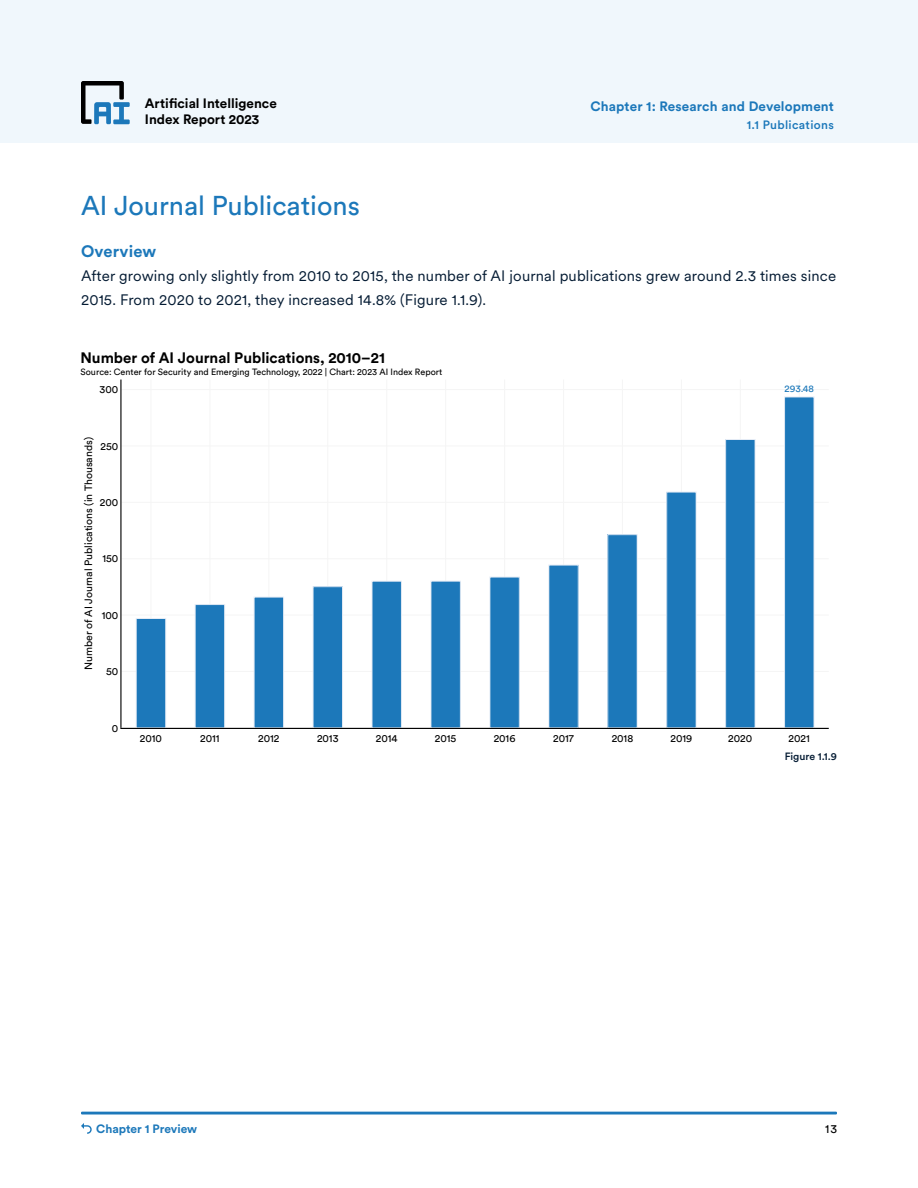
<style>
.page{position:relative;width:918px;height:1188px;background:#fff}
.page>*{position:absolute;margin:0;border:0;box-sizing:border-box;transform-origin:0 0}
.t1{font:27px "Circular Std";color:#1c78ba}
.t2{font:700 16.5px "Circular Std";letter-spacing:.01em;color:#1c78ba}
.t3{font:15px/24px "Circular XX";letter-spacing:.01em;color:#041b33}
.t4{font:700 15px "Circular Std";color:#000}
.t5{font:700 13.5px/15.9px "Circular Std";color:#000}
.t6{font:700 13.5px "Circular Std";letter-spacing:.01em;color:#1c78ba}
.t7{font:700 12px "Circular Std";color:#1c78ba}
.t8{font:500 12px "Circular Std";letter-spacing:.03em;color:#1c78ba}
.t9{font:12px "Circular Std";color:#000}
.t10{font:10.5px "Circular Std";color:#000}
.t11{font:500 10.5px "Circular Std";letter-spacing:-.005em;color:#041b33}
.t12{font:9.75px "Circular Std";color:#1c78ba}
.t13{font:9px "Circular Std";color:#000}
</style>
<div class="page">
<svg style="left:81px;top:1123px;width:11px;height:11px"></svg>
<hr style="left:81px;top:1112px;width:756px;height:2px;background:#1c78ba">
<div style="left:0;top:0;width:918px;height:143px;background:#f0f7fc"></div>
<svg style="left:81px;top:81px;width:49px;height:43px"></svg>
<hr style="left:151px;top:380px;width:1px;height:348px;background:#f5f5f5">
<hr style="left:210px;top:380px;width:1px;height:348px;background:#f5f5f5">
<hr style="left:269px;top:380px;width:1px;height:348px;background:#f5f5f5">
<hr style="left:328px;top:380px;width:1px;height:348px;background:#f5f5f5">
<hr style="left:386px;top:380px;width:1px;height:348px;background:#f5f5f5">
<hr style="left:445px;top:380px;width:1px;height:348px;background:#f5f5f5">
<hr style="left:504px;top:380px;width:1px;height:348px;background:#f5f5f5">
<hr style="left:563px;top:380px;width:1px;height:348px;background:#f5f5f5">
<hr style="left:622px;top:380px;width:1px;height:348px;background:#f5f5f5">
<hr style="left:681px;top:380px;width:1px;height:348px;background:#f5f5f5">
<hr style="left:740px;top:380px;width:1px;height:348px;background:#f5f5f5">
<hr style="left:799px;top:380px;width:1px;height:348px;background:#f5f5f5">
<hr style="left:122px;top:671px;width:707px;height:1px;background:#f5f5f5">
<hr style="left:122px;top:615px;width:707px;height:1px;background:#f5f5f5">
<hr style="left:122px;top:558px;width:707px;height:1px;background:#f5f5f5">
<hr style="left:122px;top:502px;width:707px;height:1px;background:#f5f5f5">
<hr style="left:122px;top:446px;width:707px;height:1px;background:#f5f5f5">
<hr style="left:122px;top:389px;width:707px;height:1px;background:#f5f5f5">
<hr style="left:122px;top:727px;width:707px;height:1px;background:#f5f5f5">
<div style="left:136px;top:618px;width:30px;height:110px;background:#1c78ba"></div>
<div style="left:136px;top:618px;width:30px;height:110px;border:1px solid #e5ecf6"></div>
<div style="left:195px;top:605px;width:30px;height:123px;background:#1c78ba"></div>
<div style="left:195px;top:604px;width:30px;height:124px;border:1px solid #e5ecf6"></div>
<div style="left:254px;top:597px;width:30px;height:131px;background:#1c78ba"></div>
<div style="left:254px;top:597px;width:30px;height:131px;border:1px solid #e5ecf6"></div>
<div style="left:313px;top:587px;width:30px;height:141px;background:#1c78ba"></div>
<div style="left:313px;top:587px;width:30px;height:141px;border:1px solid #e5ecf6"></div>
<div style="left:372px;top:581px;width:29px;height:147px;background:#1c78ba"></div>
<div style="left:372px;top:581px;width:30px;height:147px;border:1px solid #e5ecf6"></div>
<div style="left:431px;top:581px;width:29px;height:147px;background:#1c78ba"></div>
<div style="left:431px;top:581px;width:30px;height:147px;border:1px solid #e5ecf6"></div>
<div style="left:490px;top:577px;width:29px;height:151px;background:#1c78ba"></div>
<div style="left:549px;top:565px;width:29px;height:163px;background:#1c78ba"></div>
<div style="left:608px;top:535px;width:29px;height:193px;background:#1c78ba"></div>
<div style="left:667px;top:492px;width:29px;height:236px;background:#1c78ba"></div>
<div style="left:726px;top:440px;width:29px;height:288px;background:#1c78ba"></div>
<div style="left:725px;top:439px;width:30px;height:289px;border:1px solid #e5ecf6"></div>
<div style="left:785px;top:397px;width:29px;height:331px;background:#1c78ba"></div>
<div style="left:784px;top:397px;width:30px;height:331px;border:1px solid #e5ecf6"></div>
<hr style="left:120px;top:728px;width:709px;height:1px;background:#000">
<hr style="left:120px;top:380px;width:2px;height:348px;background:#000">
<p class="t5" style="left:145px;top:95px;width:133px">Artificial Intelligence<br>Index Report 2023</p>
<p class="t6" style="left:590px;top:98px;width:245px">Chapter 1: Research and Development</p>
<p class="t8" style="left:747px;top:117px;width:89px">1.1 Publications</p>
<h1 class="t1" style="left:81px;top:189px;width:280px">AI Journal Publications</h1>
<p class="t2" style="left:81px;top:241px;width:77px">Overview</p>
<p class="t3" style="left:81px;top:263px;width:757px">After growing only slightly from 2010 to 2015, the number of AI journal publications grew around 2.3 times since<br>2015. From 2020 to 2021, they increased 14.8% (Figure 1.1.9).</p>
<p class="t4" style="left:80px;top:348px;width:306px">Number of AI Journal Publications, 2010–21</p>
<p class="t13" style="left:80px;top:367px;width:363px">Source: Center for Security and Emerging Technology, 2022 | Chart: 2023 AI Index Report</p>
<p class="t10" style="left:100px;top:383px;width:20px">300</p>
<p class="t10" style="left:82px;top:670px;width:235px;rotate:-90deg">Number of AI Journal Publications (in Thousands)</p>
<p class="t10" style="left:101px;top:440px;width:19px">250</p>
<p class="t10" style="left:100px;top:496px;width:20px">200</p>
<p class="t10" style="left:102px;top:552px;width:17px">150</p>
<p class="t10" style="left:102px;top:609px;width:18px">100</p>
<p class="t10" style="left:106px;top:665px;width:14px">50</p>
<p class="t10" style="left:112px;top:721px;width:8px">0</p>
<p class="t12" style="left:785px;top:383px;width:31px">293.48</p>
<p class="t10" style="left:140px;top:732px;width:24px">2010</p>
<p class="t10" style="left:200px;top:732px;width:21px">2011</p>
<p class="t10" style="left:258px;top:732px;width:23px">2012</p>
<p class="t10" style="left:317px;top:732px;width:23px">2013</p>
<p class="t10" style="left:376px;top:732px;width:23px">2014</p>
<p class="t10" style="left:435px;top:732px;width:23px">2015</p>
<p class="t10" style="left:494px;top:732px;width:23px">2016</p>
<p class="t10" style="left:553px;top:732px;width:22px">2017</p>
<p class="t10" style="left:612px;top:732px;width:23px">2018</p>
<p class="t10" style="left:671px;top:732px;width:23px">2019</p>
<p class="t10" style="left:728px;top:732px;width:25px">2020</p>
<p class="t10" style="left:789px;top:732px;width:23px">2021</p>
<p class="t11" style="left:785px;top:749px;width:54px">Figure 1.1.9</p>
<p class="t7" style="left:96px;top:1121px;width:102px">Chapter 1 Preview</p>
<p class="t9" style="left:825px;top:1122px;width:13px">13</p>
</div>
